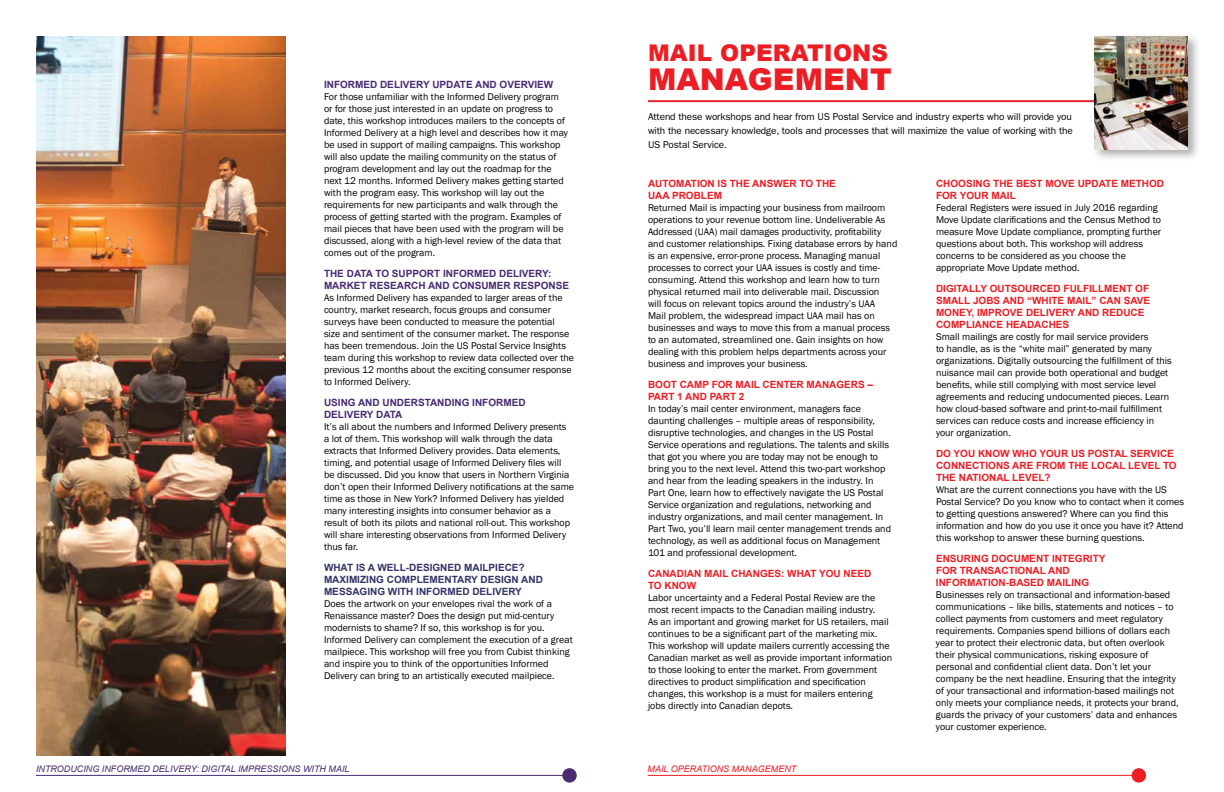
<style>
.page{position:relative;width:1224px;height:792px;background:#fff}
.page>*{position:absolute;margin:0;border:0;box-sizing:border-box;transform-origin:0 0}
.t1{font:900 30px "Arial";letter-spacing:.005em;color:#ed1d24}
.t2{font:900 23px "Arial";letter-spacing:.005em;color:#ed1d24}
.t3{font:10px/12px "Franklin Gothic";color:#000}
.t4{font:700 10px/12px "Arial";color:#ed1d24}
.t5{font:10px/14px "ITC Franklin Gothic Std";letter-spacing:-.01em;color:#000;text-align:justify}
.t6{font:700 10px/12px "Arial";color:#482b73}
.t7{font:700 10px/12px "Arial";color:#323467}
.t8{font:italic 9px "Arial";color:#482b73}
.t9{font:italic 9px "Arial";color:#ed1d24}
</style>
<div class="page">
<hr style="left:36px;top:775px;width:534px;height:1px;background:#482b73">
<div style="left:562px;top:768px;width:15px;height:15px;background:#482b73;border-radius:50%"></div>
<img style="left:36px;top:36px;width:250px;height:720px">
<hr style="left:648px;top:100px;width:450px;height:2px;background:#e72634">
<div style="left:1091px;top:33px;width:110px;height:129px;background:#000;opacity:.33"></div>
<img style="left:1094px;top:36px;width:94px;height:113px">
<hr style="left:648px;top:775px;width:491px;height:1px;background:#ed1d24">
<div style="left:1132px;top:768px;width:14px;height:15px;background:#ed1d24;border-radius:50%"></div>
<p class="t6" style="left:324px;top:79px;width:231px">INFORMED DELIVERY UPDATE AND OVERVIEW</p>
<p class="t3" style="left:324px;top:91px;width:245px">For those unfamiliar with the Informed Delivery program or for those just interested in an update on progress to date, this workshop introduces mailers to the concepts of Informed Delivery at a high level and describes how it may be used in support of mailing campaigns. This workshop will also update the mailing community on the status of program development and lay out the roadmap for the next 12 months. Informed Delivery makes getting started with the program easy. This workshop will lay out the requirements for new participants and walk through the process of getting started with the program. Examples of mail pieces that have been used with the program will be discussed, along with a high-level review of the data that comes out of the program.</p>
<p class="t6" style="left:324px;top:268px;width:247px">THE DATA TO SUPPORT INFORMED DELIVERY:<br>MARKET RESEARCH AND CONSUMER RESPONSE</p>
<p class="t3" style="left:324px;top:292px;width:252px">As Informed Delivery has expanded to larger areas of the country, market research, focus groups and consumer surveys have been conducted to measure the potential<br>size and sentiment of the consumer market. The response has been tremendous. Join the US Postal Service Insights team during this workshop to review data collected over the previous 12 months about the exciting consumer response to Informed Delivery.</p>
<p class="t6" style="left:324px;top:397px;width:203px">USING AND UNDERSTANDING INFORMED<br>DELIVERY DATA</p>
<p class="t3" style="left:324px;top:421px;width:252px">It’s all about the numbers and Informed Delivery presents a lot of them. This workshop will walk through the data extracts that Informed Delivery provides. Data elements, timing, and potential usage of Informed Delivery files will be discussed. Did you know that users in Northern Virginia don’t open their Informed Delivery notifications at the same time as those in New York? Informed Delivery has yielded many interesting insights into consumer behavior as a result of both its pilots and national roll-out. This workshop will share interesting observations from Informed Delivery thus far.</p>
<p class="t7" style="left:324px;top:562px;width:220px">WHAT IS A WELL-DESIGNED MAILPIECE?<br>MAXIMIZING COMPLEMENTARY DESIGN AND<br>MESSAGING WITH INFORMED DELIVERY</p>
<p class="t3" style="left:324px;top:598px;width:250px">Does the artwork on your envelopes rival the work of a Renaissance master? Does the design put mid-century modernists to shame? If so, this workshop is for you.<br>Informed Delivery can complement the execution of a great mailpiece. This workshop will free you from Cubist thinking and inspire you to think of the opportunities Informed Delivery can bring to an artistically executed mailpiece.</p>
<p class="t8" style="left:36px;top:763px;width:315px">INTRODUCING INFORMED DELIVERY: DIGITAL IMPRESSIONS WITH MAIL</p>
<h2 class="t2" style="left:648px;top:37px;width:242px">MAIL OPERATIONS</h2>
<h1 class="t1" style="left:648px;top:58px;width:245px">MANAGEMENT</h1>
<p class="t5" style="left:648px;top:110px;width:426px">Attend these workshops and hear from US Postal Service and industry experts who will provide you with the necessary knowledge, tools and processes that will maximize the value of working with the US Postal Service.</p>
<p class="t4" style="left:648px;top:178px;width:189px">AUTOMATION IS THE ANSWER TO THE<br>UAA PROBLEM</p>
<p class="t3" style="left:648px;top:202px;width:251px">Returned Mail is impacting your business from mailroom operations to your revenue bottom line. Undeliverable As Addressed (UAA) mail damages productivity, profitability and customer relationships. Fixing database errors by hand is an expensive, error-prone process. Managing manual processes to correct your UAA issues is costly and time&shy;consuming. Attend this workshop and learn how to turn physical returned mail into deliverable mail. Discussion<br>will focus on relevant topics around the industry’s UAA<br>Mail problem, the widespread impact UAA mail has on businesses and ways to move this from a manual process to an automated, streamlined one. Gain insights on how dealing with this problem helps departments across your business and improves your business.</p>
<p class="t4" style="left:648px;top:379px;width:227px">BOOT CAMP FOR MAIL CENTER MANAGERS –<br>PART 1 AND PART 2</p>
<p class="t3" style="left:648px;top:403px;width:245px">In today’s mail center environment, managers face daunting challenges – multiple areas of responsibility, disruptive technologies, and changes in the US Postal Service operations and regulations. The talents and skills that got you where you are today may not be enough to bring you to the next level. Attend this two-part workshop and hear from the leading speakers in the industry. In Part One, learn how to effectively navigate the US Postal Service organization and regulations, networking and industry organizations, and mail center management. In Part Two, you’ll learn mail center management trends and technology, as well as additional focus on Management 101 and professional development.</p>
<p class="t4" style="left:648px;top:568px;width:225px">CANADIAN MAIL CHANGES: WHAT YOU NEED<br>TO KNOW</p>
<p class="t3" style="left:648px;top:592px;width:246px">Labor uncertainty and a Federal Postal Review are the most recent impacts to the Canadian mailing industry.<br>As an important and growing market for US retailers, mail continues to be a significant part of the marketing mix.<br>This workshop will update mailers currently accessing the Canadian market as well as provide important information to those looking to enter the market. From government directives to product simplification and specification changes, this workshop is a must for mailers entering jobs directly into Canadian depots.</p>
<p class="t9" style="left:648px;top:763px;width:150px">MAIL OPERATIONS MANAGEMENT</p>
<p class="t4" style="left:936px;top:178px;width:230px">CHOOSING THE BEST MOVE UPDATE METHOD<br>FOR YOUR MAIL</p>
<p class="t3" style="left:936px;top:202px;width:227px">Federal Registers were issued in July 2016 regarding Move Update clarifications and the Census Method to measure Move Update compliance, prompting further questions about both. This workshop will address concerns to be considered as you choose the appropriate Move Update method.</p>
<p class="t4" style="left:936px;top:283px;width:216px">DIGITALLY OUTSOURCED FULFILLMENT OF<br>SMALL JOBS AND “WHITE MAIL” CAN SAVE<br>MONEY, IMPROVE DELIVERY AND REDUCE<br>COMPLIANCE HEADACHES</p>
<p class="t3" style="left:936px;top:331px;width:237px">Small mailings are costly for mail service providers<br>to handle, as is the “white mail” generated by many organizations. Digitally outsourcing the fulfillment of this nuisance mail can provide both operational and budget benefits, while still complying with most service level agreements and reducing undocumented pieces. Learn how cloud-based software and print-to-mail fulfillment services can reduce costs and increase efficiency in your organization.</p>
<p class="t4" style="left:936px;top:448px;width:242px">DO YOU KNOW WHO YOUR US POSTAL SERVICE<br>CONNECTIONS ARE FROM THE LOCAL LEVEL TO<br>THE NATIONAL LEVEL?</p>
<p class="t3" style="left:936px;top:484px;width:250px">What are the current connections you have with the US Postal Service? Do you know who to contact when it comes to getting questions answered? Where can you find this information and how do you use it once you have it? Attend this workshop to answer these burning questions.</p>
<p class="t4" style="left:936px;top:553px;width:171px">ENSURING DOCUMENT INTEGRITY<br>FOR TRANSACTIONAL AND<br>INFORMATION-BASED MAILING</p>
<p class="t3" style="left:936px;top:589px;width:244px">Businesses rely on transactional and information-based communications – like bills, statements and notices – to collect payments from customers and meet regulatory requirements. Companies spend billions of dollars each year to protect their electronic data, but often overlook their physical communications, risking exposure of personal and confidential client data. Don’t let your company be the next headline. Ensuring that the integrity of your transactional and information-based mailings not only meets your compliance needs, it protects your brand, guards the privacy of your customers’ data and enhances your customer experience.</p>
</div>
